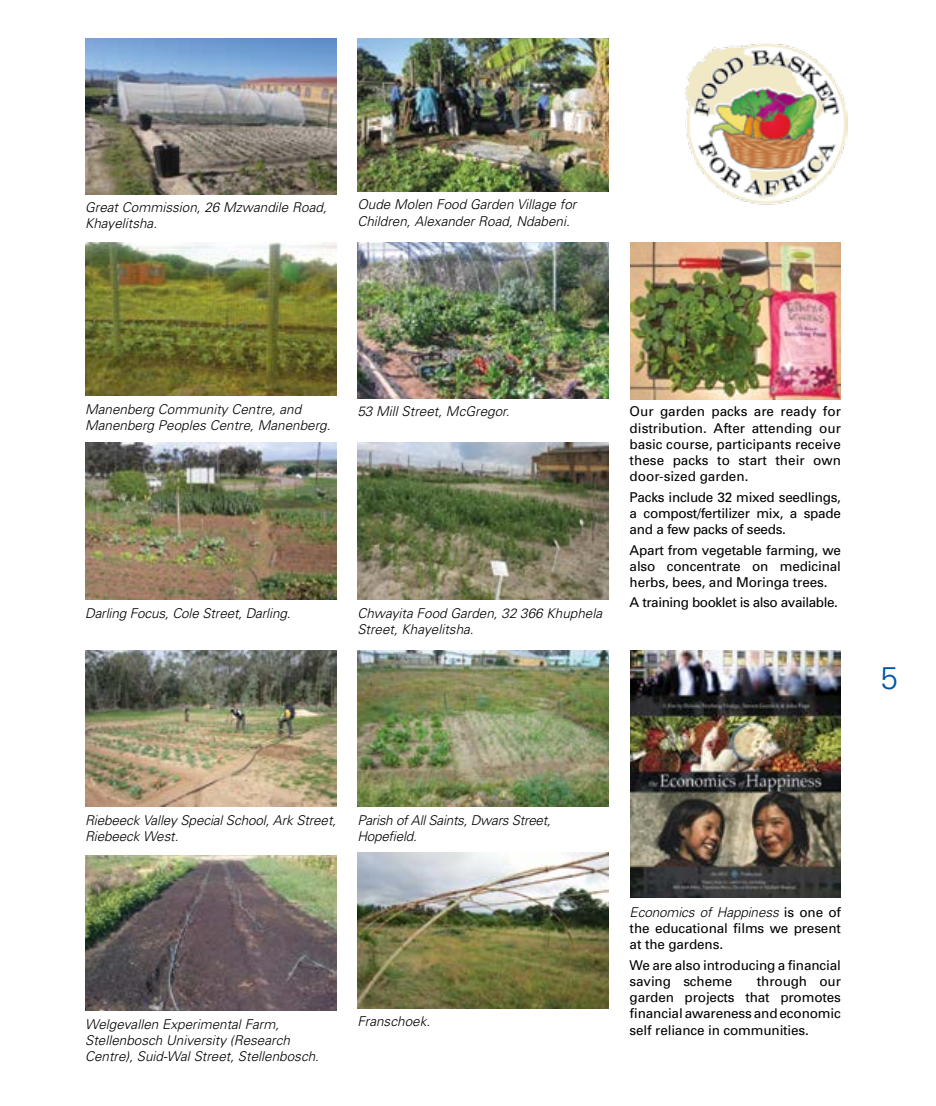
<style>
.page{position:relative;width:936px;height:1106px;background:#fff}
.page>*{position:absolute;margin:0;border:0;box-sizing:border-box;transform-origin:0 0}
.t1{font:300 31.5px "Univers";color:#0054a6}
.t2{font:13.5px/16.2px "Univers";letter-spacing:-.01em;color:#000;text-align:justify}
.t3{font:italic 300 13.5px/16.2px "Univers";color:#000}
.t4{font:italic 300 13.5px/16.2px "Univers";letter-spacing:-.02em;color:#000}
.t5{font:13.5px "Univers";letter-spacing:-.03em;color:#000}
.s1{font-weight:300;font-style:italic}
</style>
<div class="page">
<img style="left:685px;top:44px;width:162px;height:160px">
<img style="left:631px;top:242px;width:209px;height:158px">
<img style="left:631px;top:651px;width:209px;height:246px">
<img style="left:85px;top:242px;width:251px;height:153px">
<img style="left:85px;top:442px;width:251px;height:158px">
<img style="left:85px;top:651px;width:251px;height:155px">
<img style="left:85px;top:38px;width:251px;height:156px">
<img style="left:85px;top:855px;width:251px;height:156px">
<img style="left:357px;top:38px;width:251px;height:153px">
<img style="left:357px;top:242px;width:251px;height:156px">
<img style="left:357px;top:651px;width:251px;height:155px">
<img style="left:357px;top:442px;width:251px;height:158px">
<img style="left:357px;top:852px;width:251px;height:156px">
<p class="t3" style="left:85px;top:199px;width:243px">Great Commission, 26 Mzwandile Road,<br>Khayelitsha.</p>
<p class="t3" style="left:357px;top:196px;width:220px">Oude Molen Food Garden Village for<br>Children, Alexander Road, Ndabeni.</p>
<p class="t3" style="left:85px;top:400px;width:247px">Manenberg Community Centre, and<br>Manenberg Peoples Centre, Manenberg.</p>
<p class="t3" style="left:85px;top:604px;width:207px">Darling Focus, Cole Street, Darling.</p>
<p class="t3" style="left:357px;top:403px;width:154px">53 Mill Street, McGregor.</p>
<p class="t3" style="left:357px;top:604px;width:246px">Chwayita Food Garden, 32 366 Khuphela<br>Street, Khayelitsha.</p>
<p class="t2" style="left:629px;top:403px;width:213px">Our garden packs are ready for distribution. After attending our basic course, participants receive these packs to start their own door-sized garden.</p>
<p class="t2" style="left:629px;top:488px;width:213px">Packs include 32 mixed seedlings, a compost/fertilizer mix, a spade and a few packs of seeds.</p>
<p class="t2" style="left:629px;top:541px;width:213px">Apart from vegetable farming, we also concentrate on medicinal herbs, bees, and Moringa trees.</p>
<p class="t5" style="left:629px;top:594px;width:210px">A training booklet is also available.</p>
<h1 class="t1" style="left:880px;top:659px;width:19px">5</h1>
<p class="t3" style="left:85px;top:811px;width:252px">Riebeeck Valley Special School, Ark Street,<br>Riebeeck West.</p>
<p class="t4" style="left:357px;top:811px;width:195px">Parish of All Saints, Dwars Street,<br>Hopefield.</p>
<p class="t3" style="left:85px;top:1015px;width:235px">Welgevallen Experimental Farm,<br>Stellenbosch University (Research<br>Centre), Suid-Wal Street, Stellenbosch.</p>
<p class="t3" style="left:357px;top:1012px;width:74px">Franschoek.</p>
<p class="t2" style="left:629px;top:903px;width:213px"><span class="s1">Economics of Happiness</span> is one of the educational films we present at the gardens.</p>
<p class="t2" style="left:629px;top:956px;width:213px">We are also introducing a financial saving scheme</p>
<p class="t2" style="left:629px;top:973px;width:213px;text-indent:127px">through our garden projects that promotes financial awareness and economic self reliance in communities.</p>
</div>
